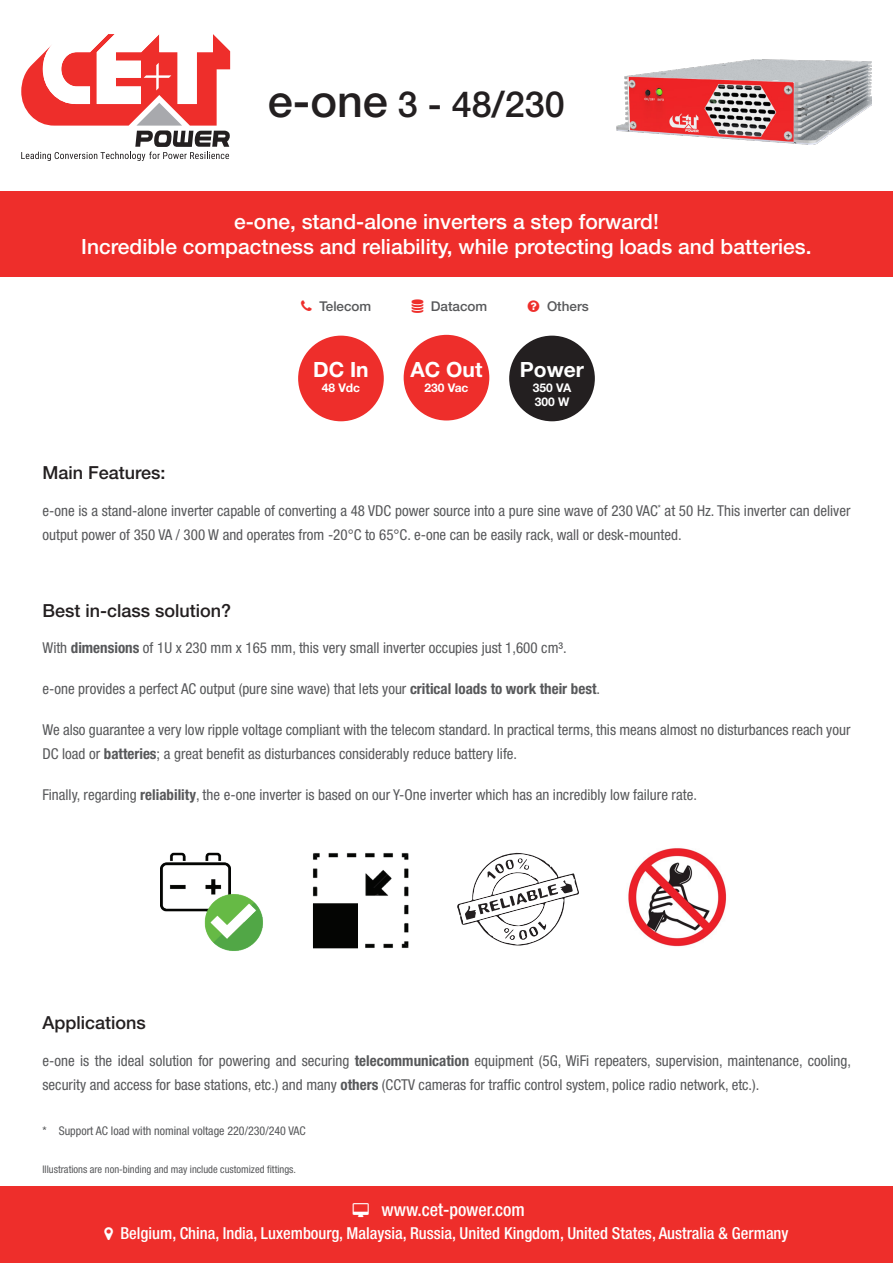
<style>
.page{position:relative;width:893px;height:1263px;background:#fff}
.page>*{position:absolute;margin:0;border:0;box-sizing:border-box;transform-origin:0 0}
.t1{font:500 36px "Helvetica Neue LT Std";color:#231f20}
.Title_Definition{font:500 21px "Helvetica Neue LT Std";color:#fff}
.Power{font:700 21px "Helvetica Neue LT Std";color:#fff}
.Heading{font:500 18px "Helvetica Neue LT Std";color:#231f20}
.t2{font:500 condensed 18px "Helvetica Neue LT Std";color:#fff}
.t3{font:500 condensed 16.5px "Helvetica Neue LT Std";color:#fff}
.BT{font:condensed 15px/24px "Helvetica Neue LT Std";color:#57585a}
.Application{font:500 13.5px "Helvetica Neue LT Std";color:#57585a}
.BT-2{font:condensed 12px "Helvetica Neue LT Std";color:#57585a}
.Power_Value{font:700 12px "Helvetica Neue LT Std";color:#fff}
.Note{font:condensed 10.5px "Helvetica Neue LT Std";color:#57585a}
.s1{font-size:45px}
.s2{font-weight:700}
</style>
<div class="page">
<div style="left:0;top:1186px;width:893px;height:77px;background:#ee2e2b"></div>
<svg style="left:21px;top:34px;width:209px;height:127px"></svg>
<div style="left:0;top:191px;width:893px;height:85px;background:#ee2e2b"></div>
<div style="left:298px;top:336px;width:86px;height:85px;background:#ee2e2b;border-radius:50%"></div>
<div style="left:404px;top:335px;width:85px;height:85px;background:#ee2e2b;border-radius:50%"></div>
<div style="left:509px;top:336px;width:86px;height:85px;background:#231f20;border-radius:50%"></div>
<svg style="left:457px;top:852px;width:122px;height:94px"></svg>
<img style="left:160px;top:852px;width:103px;height:99px">
<img style="left:312px;top:853px;width:97px;height:96px">
<img style="left:628px;top:848px;width:99px;height:99px">
<img style="left:617px;top:59px;width:255px;height:86px">
<p class="t1" style="left:268px;top:83px;width:298px"><span class="s1">e-one</span> 3 - 48/230</p>
<p class="Title_Definition" style="left:234px;top:209px;width:426px">e-one, stand-alone inverters a step forward!</p>
<p class="Title_Definition" style="left:81px;top:234px;width:732px">Incredible compactness and reliability, while protecting loads and batteries.</p>
<p class="Application" style="left:319px;top:298px;width:54px">Telecom</p>
<p class="Application" style="left:431px;top:298px;width:58px">Datacom</p>
<p class="Application" style="left:547px;top:298px;width:43px">Others</p>
<p class="Power" style="left:313px;top:356px;width:57px">DC In</p>
<p class="Power_Value" style="left:322px;top:380px;width:40px">48 Vdc</p>
<p class="Power" style="left:410px;top:356px;width:73px">AC Out</p>
<p class="Power_Value" style="left:424px;top:380px;width:46px">230 Vac</p>
<p class="Power" style="left:520px;top:356px;width:66px">Power</p>
<p class="Power_Value" style="left:533px;top:380px;width:40px">350 VA</p>
<p class="Power_Value" style="left:535px;top:394px;width:36px">300 W</p>
<p class="Heading" style="left:43px;top:462px;width:125px">Main Features:</p>
<p class="BT" style="left:43px;top:499px;width:809px">e-one is a stand-alone inverter capable of converting a 48 VDC power source into a pure sine wave of 230 VAC<sup>*</sup> at 50 Hz. This inverter can deliver output power of 350 VA / 300 W and operates from -20°C to 65°C. e-one can be easily rack, wall or desk-mounted.</p>
<p class="Heading" style="left:43px;top:599px;width:190px">Best in-class solution?</p>
<p class="BT" style="left:43px;top:636px;width:526px">With <span class="s2">dimensions</span> of 1U x 230 mm x 165 mm, this very small inverter occupies just 1,600 cm³.</p>
<p class="BT" style="left:43px;top:677px;width:559px">e-one provides a perfect AC output (pure sine wave) that lets your <span class="s2">critical loads to work their best</span>.</p>
<p class="BT" style="left:43px;top:718px;width:809px">We also guarantee a very low ripple voltage compliant with the telecom standard. In practical terms, this means almost no disturbances reach your<br>DC load or <span class="s2">batteries</span>; a great benefit as disturbances considerably reduce battery life.</p>
<p class="BT" style="left:43px;top:783px;width:656px">Finally, regarding <span class="s2">reliability</span>, the e-one inverter is based on our Y-One inverter which has an incredibly low failure rate.</p>
<p class="Heading" style="left:43px;top:1012px;width:105px">Applications</p>
<p class="BT" style="left:43px;top:1048px;width:810px">e-one is the ideal solution for powering and securing <span class="s2">telecommunication</span> equipment (5G, WiFi repeaters, supervision, maintenance, cooling, security and access for base stations, etc.) and many <span class="s2">others</span> (CCTV cameras for traffic control system, police radio network, etc.).</p>
<p class="BT-2" style="left:43px;top:1124px;width:265px">* Support AC load with nominal voltage 220/230/240 VAC</p>
<p class="Note" style="left:43px;top:1163px;width:255px">Illustrations are non-binding and may include customized fittings.</p>
<p class="t2" style="left:381px;top:1198px;width:145px">www.cet-power.com</p>
<p class="t3" style="left:120px;top:1223px;width:670px">Belgium, China, India, Luxembourg, Malaysia, Russia, United Kingdom, United States, Australia &amp; Germany</p>
</div>
